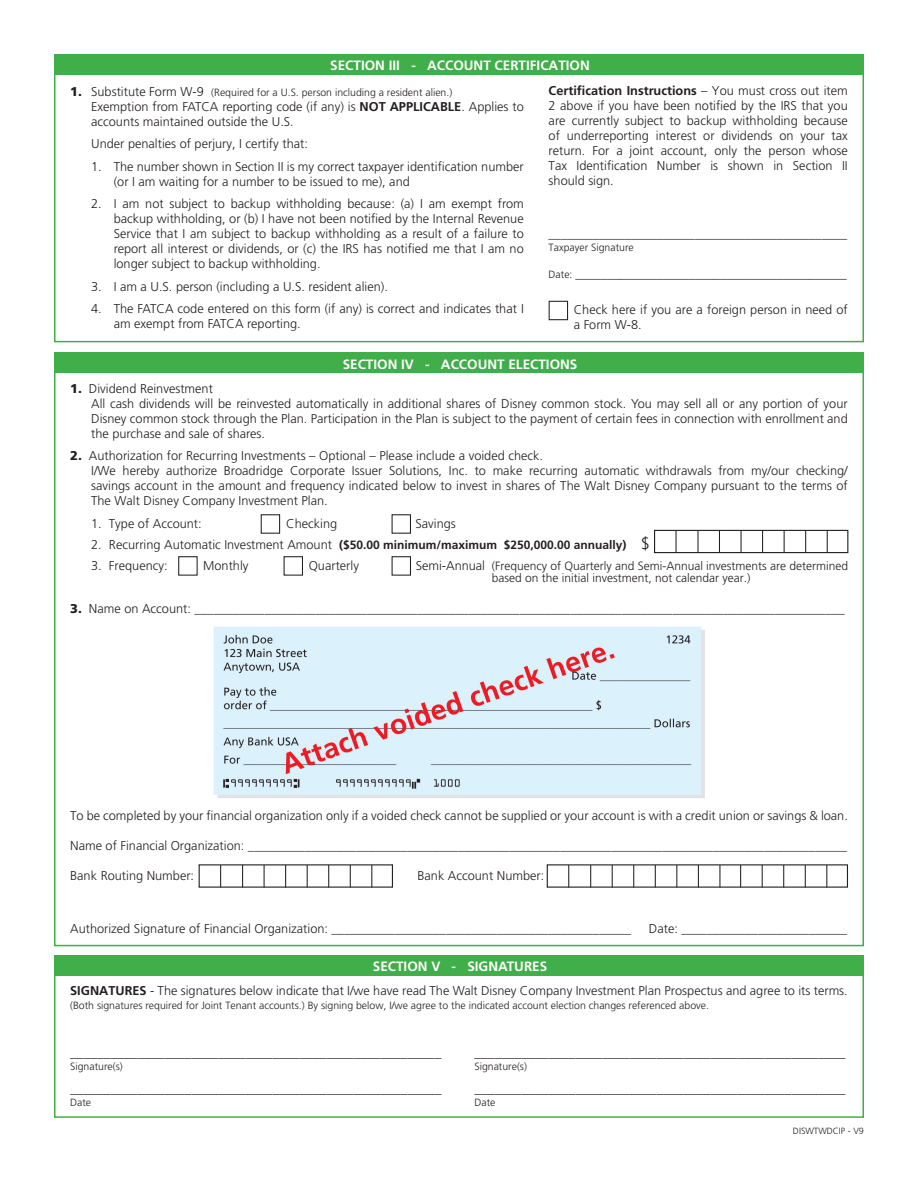
<style>
.page{position:relative;width:918px;height:1188px;background:#fff}
.page>*{position:absolute;margin:0;border:0;box-sizing:border-box;transform-origin:0 0}
.t1{font:300 13.5px "Frutiger";color:#231f20}
.t2{font:700 13.5px "Frutiger";color:#fff}
.t3{font:300 12.75px/15px "Frutiger";color:#231f20}
.t4{font:300 12px/12.8px "Frutiger";color:#231f20}
.t5{font:700 12px "Frutiger";color:#231f20}
.t6{font:300 10.5px "Frutiger";color:#231f20}
.t7{font:300 9px "Frutiger";color:#231f20}
.s1{font-weight:900;font-size:12.75px}
.s2{font-size:12.75px}
.s3{font-weight:700}
.s4{font-size:10.5px}
.s5{font-weight:900}
.s6{font-weight:300;font-size:12.75px}
.s7{font-weight:300;font-size:16.5px}
</style>
<div class="page">
<div style="left:54px;top:969px;width:810px;height:149px;border:2px solid #40ae49"></div>
<div style="left:54px;top:955px;width:810px;height:21px;background:#40ae49"></div>
<div style="left:54px;top:54px;width:810px;height:21px;background:#40ae49"></div>
<div style="left:549px;top:301px;width:19px;height:19px;border:1px solid #231f20"></div>
<div style="left:54px;top:352px;width:810px;height:22px;background:#40ae49"></div>
<div style="left:261px;top:514px;width:19px;height:20px;border:1px solid #231f20"></div>
<div style="left:178px;top:556px;width:20px;height:20px;border:1px solid #231f20"></div>
<div style="left:392px;top:514px;width:19px;height:20px;border:1px solid #231f20"></div>
<div style="left:284px;top:556px;width:19px;height:20px;border:1px solid #231f20"></div>
<div style="left:392px;top:556px;width:19px;height:20px;border:1px solid #231f20"></div>
<img style="left:213px;top:626px;width:492px;height:172px">
<svg style="left:264px;top:866px;width:1px;height:20px"></svg>
<svg style="left:285px;top:866px;width:1px;height:20px"></svg>
<svg style="left:242px;top:866px;width:1px;height:20px"></svg>
<svg style="left:307px;top:866px;width:1px;height:20px"></svg>
<svg style="left:328px;top:866px;width:1px;height:20px"></svg>
<svg style="left:350px;top:866px;width:1px;height:20px"></svg>
<svg style="left:220px;top:866px;width:1px;height:20px"></svg>
<svg style="left:371px;top:866px;width:1px;height:20px"></svg>
<svg style="left:612px;top:866px;width:1px;height:20px"></svg>
<svg style="left:633px;top:866px;width:1px;height:20px"></svg>
<svg style="left:740px;top:866px;width:1px;height:20px"></svg>
<svg style="left:590px;top:866px;width:1px;height:20px"></svg>
<svg style="left:655px;top:866px;width:1px;height:20px"></svg>
<svg style="left:762px;top:866px;width:1px;height:20px"></svg>
<svg style="left:676px;top:866px;width:1px;height:20px"></svg>
<svg style="left:783px;top:866px;width:1px;height:20px"></svg>
<svg style="left:698px;top:866px;width:1px;height:20px"></svg>
<svg style="left:805px;top:866px;width:1px;height:20px"></svg>
<svg style="left:568px;top:866px;width:1px;height:20px"></svg>
<svg style="left:719px;top:866px;width:1px;height:20px"></svg>
<svg style="left:826px;top:866px;width:1px;height:20px"></svg>
<svg style="left:719px;top:532px;width:1px;height:19px"></svg>
<svg style="left:741px;top:532px;width:1px;height:19px"></svg>
<hr style="left:697px;top:530px;width:2px;height:23px;background:#231f20">
<svg style="left:762px;top:532px;width:1px;height:19px"></svg>
<svg style="left:784px;top:532px;width:1px;height:19px"></svg>
<svg style="left:805px;top:532px;width:1px;height:19px"></svg>
<svg style="left:676px;top:532px;width:1px;height:19px"></svg>
<svg style="left:827px;top:532px;width:1px;height:19px"></svg>
<div style="left:654px;top:530px;width:194px;height:23px;border:1px solid #231f20"></div>
<p class="t2" style="left:330px;top:57px;width:261px">SECTION III - ACCOUNT CERTIFICATION</p>
<p class="t6" style="left:70px;top:86px;width:384px"><span class="s1">1.</span> <span class="s2">Substitute Form W-9</span> (Required for a U.S. person including a resident alien.)</p>
<p class="t3" style="left:91px;top:99px;width:434px">Exemption from FATCA reporting code (if any) is <span class="s3">NOT APPLICABLE</span>. Applies to accounts maintained outside the U.S.</p>
<p class="t3" style="left:91px;top:137px;width:218px">Under penalties of perjury, I certify that:</p>
<p class="t3" style="left:114px;top:159px;width:412px;text-indent:-23px">1. The number shown in Section II is my correct taxpayer identification number (or I am waiting for a number to be issued to me), and</p>
<p class="t3" style="left:114px;top:197px;width:412px;text-align:justify;text-indent:-23px">2. I am not subject to backup withholding because: (a) I am exempt from backup withholding, or (b) I have not been notified by the Internal Revenue Service that I am subject to backup withholding as a result of a failure to report all interest or dividends, or (c) the IRS has notified me that I am no longer subject to backup withholding.</p>
<p class="t3" style="left:91px;top:279px;width:298px">3. I am a U.S. person (including a U.S. resident alien).</p>
<p class="t3" style="left:114px;top:302px;width:412px;text-indent:-23px">4. The FATCA code entered on this form (if any) is correct and indicates that I am exempt from FATCA reporting.</p>
<p class="t3" style="left:549px;top:84px;width:301px;text-align:justify"><span class="s3">Certification Instructions</span> – You must cross out item 2 above if you have been notified by the IRS that you are currently subject to backup withholding because of underreporting interest or dividends on your tax return. For a joint account, only the person whose Tax Identification Number is shown in Section II should sign.</p>
<p class="t3" style="left:549px;top:226px;width:300px">_______________________________________________</p>
<p class="t6" style="left:549px;top:242px;width:87px">Taxpayer Signature</p>
<p class="t3" style="left:549px;top:267px;width:300px"><span class="s4">Date:</span> ___________________________________________</p>
<p class="t3" style="left:574px;top:302px;width:276px">Check here if you are a foreign person in need of a Form W-8.</p>
<p class="t2" style="left:343px;top:356px;width:236px">SECTION IV - ACCOUNT ELECTIONS</p>
<p class="t3" style="left:91px;top:381px;width:758px;text-indent:-21px"><span class="s5">1.</span> Dividend Reinvestment<br>All cash dividends will be reinvested automatically in additional shares of Disney common stock. You may sell all or any portion of your Disney common stock through the Plan. Participation in the Plan is subject to the payment of certain fees in connection with enrollment and the purchase and sale of shares.</p>
<p class="t3" style="left:91px;top:449px;width:758px;text-indent:-21px"><span class="s5">2.</span> Authorization for Recurring Investments – Optional – Please include a voided check.<br>I/We hereby authorize Broadridge Corporate Issuer Solutions, Inc. to make recurring automatic withdrawals from my/our checking/ savings account in the amount and frequency indicated below to invest in shares of The Walt Disney Company pursuant to the terms of The Walt Disney Company Investment Plan.</p>
<p class="t3" style="left:91px;top:516px;width:112px">1. Type of Account:</p>
<p class="t3" style="left:286px;top:516px;width:53px">Checking</p>
<p class="t3" style="left:415px;top:516px;width:42px">Savings</p>
<p class="t5" style="left:91px;top:538px;width:560px"><span class="s6">2. Recurring Automatic Investment Amount</span> ($50.00 minimum/maximum $250,000.00 annually) <span class="s7">$</span></p>
<p class="t3" style="left:91px;top:558px;width:78px">3. Frequency:</p>
<p class="t3" style="left:203px;top:558px;width:47px">Monthly</p>
<p class="t3" style="left:309px;top:558px;width:52px">Quarterly</p>
<p class="t3" style="left:416px;top:558px;width:71px">Semi-Annual</p>
<p class="t3" style="left:70px;top:602px;width:776px"><span class="s5">3.</span> Name on Account: ______________________________________________________________________________________________________</p>
<p class="t4" style="left:492px;top:559px;width:358px">(Frequency of Quarterly and Semi-Annual investments are determined based on the initial investment, not calendar year.)</p>
<p class="t3" style="left:70px;top:809px;width:779px">To be completed by your financial organization only if a voided check cannot be supplied or your account is with a credit union or savings &amp; loan.</p>
<p class="t3" style="left:70px;top:839px;width:779px">Name of Financial Organization: ______________________________________________________________________________________________</p>
<p class="t3" style="left:70px;top:869px;width:126px">Bank Routing Number:</p>
<p class="t3" style="left:418px;top:869px;width:128px">Bank Account Number:</p>
<p class="t3" style="left:70px;top:921px;width:563px">Authorized Signature of Financial Organization: _______________________________________________</p>
<p class="t3" style="left:649px;top:921px;width:200px">Date: __________________________</p>
<p class="t2" style="left:373px;top:959px;width:176px">SECTION V - SIGNATURES</p>
<p class="t3" style="left:70px;top:984px;width:779px"><span class="s3">SIGNATURES</span> - The signatures below indicate that I/we have read The Walt Disney Company Investment Plan Prospectus and agree to its terms.</p>
<p class="t6" style="left:70px;top:999px;width:640px">(Both signatures required for Joint Tenant accounts.) By signing below, I/we agree to the indicated account election changes referenced above.</p>
<p class="t1" style="left:70px;top:1044px;width:373px">_______________________________________________________</p>
<p class="t1" style="left:474px;top:1044px;width:373px">_______________________________________________________</p>
<p class="t6" style="left:70px;top:1061px;width:54px">Signature(s)</p>
<p class="t6" style="left:474px;top:1061px;width:54px">Signature(s)</p>
<p class="t1" style="left:70px;top:1080px;width:373px">_______________________________________________________</p>
<p class="t1" style="left:474px;top:1080px;width:373px">_______________________________________________________</p>
<p class="t6" style="left:70px;top:1097px;width:22px">Date</p>
<p class="t6" style="left:474px;top:1097px;width:22px">Date</p>
<p class="t7" style="left:793px;top:1126px;width:73px">DISWTWDCIP - V9</p>
</div>
